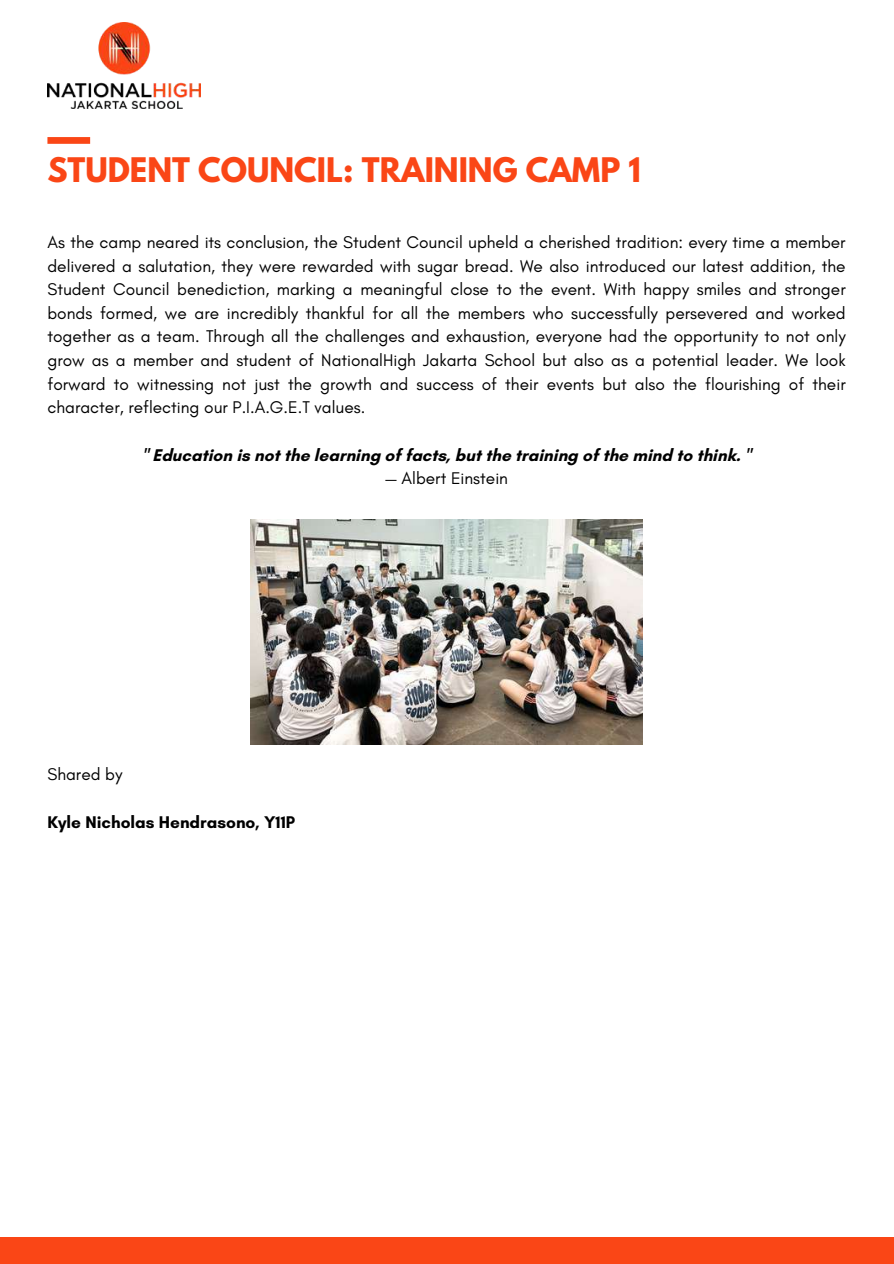
<style>
.page{position:relative;width:894px;height:1264px;background:#fff}
.page>*{position:absolute;margin:0;border:0;box-sizing:border-box;transform-origin:0 0}
.t1{font:700 30px "League Spartan";color:#fa4616}
.t2{font:17.25px/23.7px "Glacial Indifference";color:#000;text-align:justify}
.t3{font:700 17.25px "Glacial Indifference";color:#000}
</style>
<div class="page">
<div style="left:47px;top:137px;width:43px;height:7px;background:#fa4616"></div>
<div style="left:0;top:1237px;width:893px;height:26px;background:#fa4616"></div>
<img style="left:47px;top:23px;width:154px;height:85px">
<img style="left:251px;top:519px;width:391px;height:225px">
<h1 class="t1" style="left:47px;top:155px;width:594px">STUDENT COUNCIL: TRAINING CAMP 1</h1>
<p class="t2" style="left:47px;top:230px;width:799px">As the camp neared its conclusion, the Student Council upheld a cherished tradition: every time a member delivered a salutation, they were rewarded with sugar bread. We also introduced our latest addition, the Student Council benediction, marking a meaningful close to the event. With happy smiles and stronger bonds formed, we are incredibly thankful for all the members who successfully persevered and worked together as a team. Through all the challenges and exhaustion, everyone had the opportunity to not only grow as a member and student of NationalHigh Jakarta School but also as a potential leader. We look forward to witnessing not just the growth and success of their events but also the flourishing of their character, reflecting our P.I.A.G.E.T values.</p>
<p class="t3" style="left:142px;top:444px;width:610px">" Education is not the learning of facts, but the training of the mind to think. "</p>
<p class="t2" style="left:385px;top:466px;width:124px">— Albert Einstein</p>
<p class="t2" style="left:47px;top:762px;width:76px">Shared by</p>
<p class="t3" style="left:47px;top:811px;width:249px">Kyle Nicholas Hendrasono, Y11P</p>
</div>
